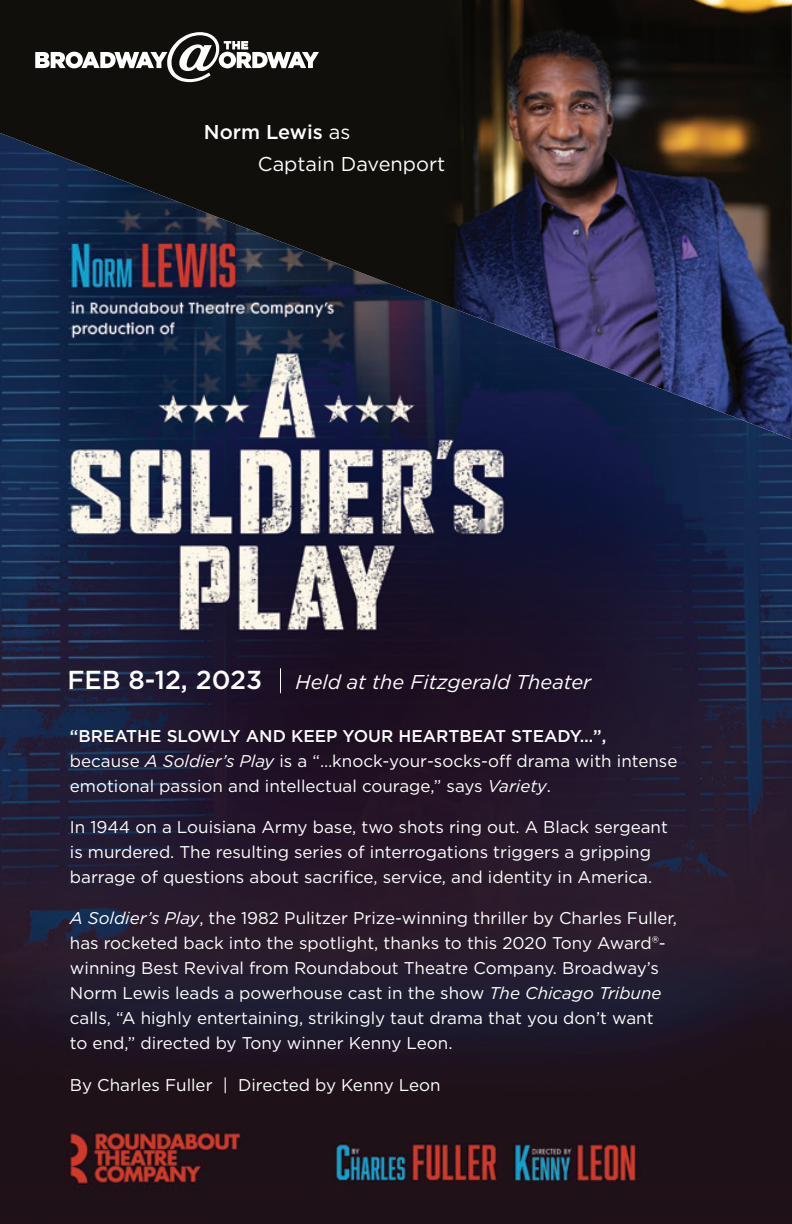
<style>
.page{position:relative;width:792px;height:1224px;background:#fff}
.page>*{position:absolute;margin:0;border:0;box-sizing:border-box;transform-origin:0 0}
.t1{font:500 26px "Gotham";color:#fff}
.t2{font:20px/32px "Gotham";color:#fff}
.t3{font:italic 20px "Gotham";color:#fff}
.t4{font:17px/25px "Gotham";color:#fff}
.s1{font-weight:500}
.s2{font-style:italic}
.s3{font-size:18px}
</style>
<div class="page">
<img style="left:0;top:439px;width:792px;height:785px">
<img style="left:0;top:0;width:792px;height:439px">
<svg style="left:35px;top:32px;width:284px;height:50px"></svg>
<svg style="left:280px;top:668px;width:1px;height:25px"></svg>
<p class="t2" style="left:258px;top:115px;width:189px;text-indent:-54px"><span class="s1">Norm Lewis</span> as<br>Captain Davenport</p>
<p class="t1" style="left:67px;top:665px;width:196px">FEB 8-12, 2023</p>
<p class="t4" style="left:70px;top:723px;width:609px"><span class="s1">“BREATHE SLOWLY AND KEEP YOUR HEARTBEAT STEADY…”, </span>because <span class="s2">A Soldier’s Play</span> is a “…knock-your-socks-off drama with intense emotional passion and intellectual courage,” says <span class="s2">Variety</span>.</p>
<p class="t4" style="left:70px;top:814px;width:600px">In 1944 on a Louisiana Army base, two shots ring out. A Black sergeant is murdered. The resulting series of interrogations triggers a gripping barrage of questions about sacrifice, service, and identity in America.</p>
<p class="t4" style="left:70px;top:905px;width:609px"><span class="s2">A Soldier’s Play</span>, the 1982 Pulitzer Prize-winning thriller by Charles Fuller, has rocketed back into the spotlight, thanks to this 2020 Tony Award<span class="s3">®</span>- winning Best Revival from Roundabout Theatre Company. Broadway’s Norm Lewis leads a powerhouse cast in the show <span class="s2">The Chicago Tribune </span>calls, “A highly entertaining, strikingly taut drama that you don’t want<br>to end,” directed by Tony winner Kenny Leon.</p>
<p class="t4" style="left:70px;top:1072px;width:372px">By Charles Fuller | Directed by Kenny Leon</p>
<p class="t3" style="left:296px;top:669px;width:297px">Held at the Fitzgerald Theater</p>
</div>
